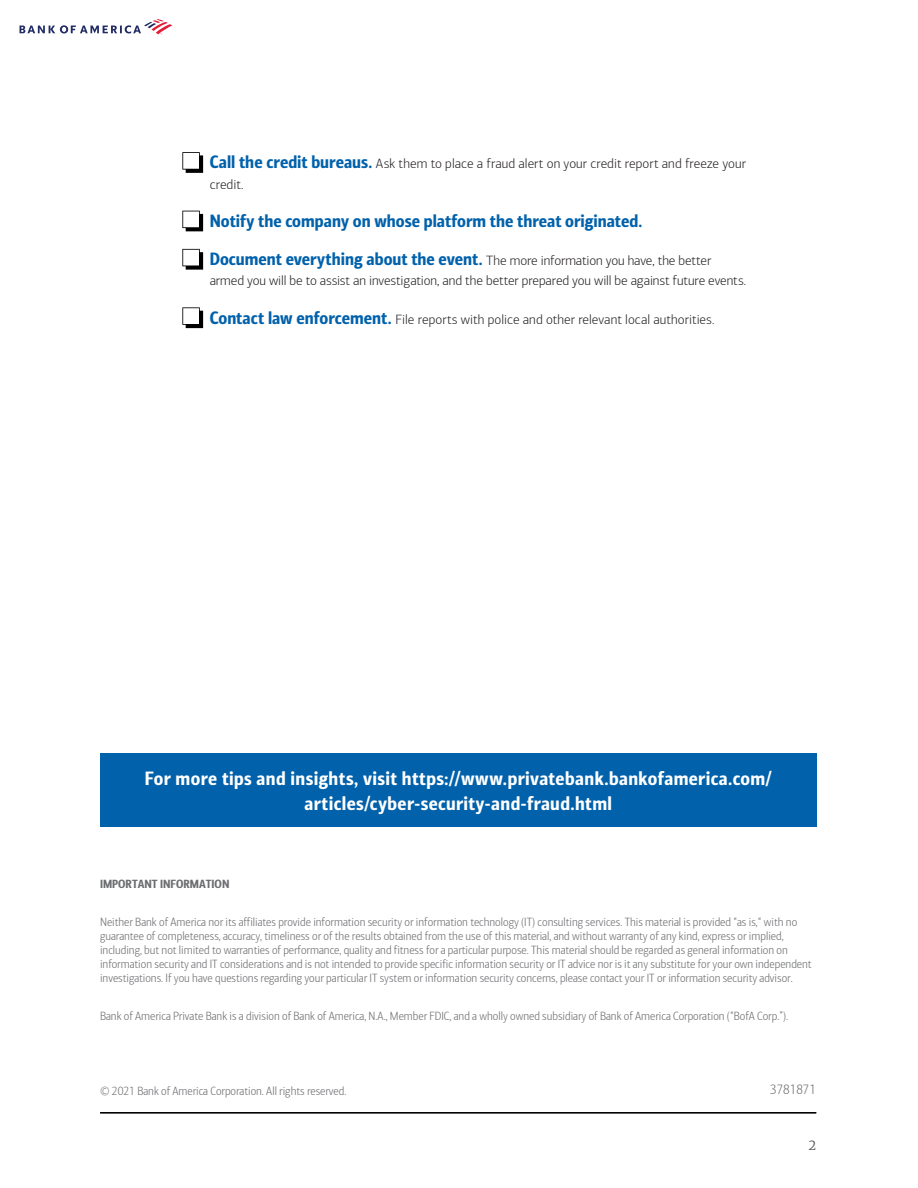
<style>
.page{position:relative;width:918px;height:1188px;background:#fff}
.page>*{position:absolute;margin:0;border:0;box-sizing:border-box;transform-origin:0 0}
.t1{font:19.5px/25.5px "Connections Cond Bld";letter-spacing:.02em;color:#fff;text-align:center}
.t2{font:18px "Connections Cond Bld";color:#0161ab}
.t3{font:300 13.65px "Connections Cond";color:#6c6d70}
.t4{font:300 13.5px/20.2px "Connections";color:#231f20}
.t5{font:13.5px "Connections Serif";color:#57585a}
.t6{font:300 12px/14.2px "Connections Cond";color:#6c6d70}
.t7{font:12px "Connections Cond Bld";color:#6c6d70}
.s1{font-family:"Connections Cond Bld";font-weight:400;font-size:18px;color:#0161ab}
</style>
<div class="page">
<svg style="left:20px;top:19px;width:152px;height:15px"></svg>
<svg style="left:182px;top:152px;width:21px;height:21px"></svg>
<svg style="left:182px;top:211px;width:21px;height:20px"></svg>
<svg style="left:182px;top:249px;width:21px;height:21px"></svg>
<svg style="left:182px;top:307px;width:21px;height:21px"></svg>
<div style="left:100px;top:754px;width:717px;height:73px;background:#0161ab"></div>
<hr style="left:100px;top:1112px;width:716px;height:1px;background:#000">
<p class="t4" style="left:210px;top:154px;width:538px"><span class="s1">Call the credit bureaus.</span> Ask them to place a fraud alert on your credit report and freeze your credit.</p>
<p class="t2" style="left:210px;top:210px;width:434px">Notify the company on whose platform the threat originated.</p>
<p class="t4" style="left:210px;top:251px;width:538px"><span class="s1">Document everything about the event.</span> The more information you have, the better armed you will be to assist an investigation, and the better prepared you will be against future events.</p>
<p class="t4" style="left:210px;top:309px;width:506px"><span class="s1">Contact law enforcement.</span> File reports with police and other relevant local authorities.</p>
<p class="t1" style="left:145px;top:766px;width:629px">For more tips and insights, visit https://www.privatebank.bankofamerica.com/ articles/cyber-security-and-fraud.html</p>
<h2 class="t7" style="left:100px;top:877px;width:131px">IMPORTANT INFORMATION</h2>
<p class="t6" style="left:100px;top:915px;width:713px">Neither Bank of America nor its affiliates provide information security or information technology (IT) consulting services. This material is provided “as is,“ with no guarantee of completeness, accuracy, timeliness or of the results obtained from the use of this material, and without warranty of any kind, express or implied, including, but not limited to warranties of performance, quality and fitness for a particular purpose. This material should be regarded as general information on information security and IT considerations and is not intended to provide specific information security or IT advice nor is it any substitute for your own independent investigations. If you have questions regarding your particular IT system or information security concerns, please contact your IT or information security advisor.</p>
<p class="t6" style="left:100px;top:1009px;width:690px">Bank of America Private Bank is a division of Bank of America, N.A., Member FDIC, and a wholly owned subsidiary of Bank of America Corporation (“BofA Corp.”).</p>
<p class="t6" style="left:100px;top:1084px;width:248px">© 2021 Bank of America Corporation. All rights reserved.</p>
<p class="t3" style="left:770px;top:1082px;width:47px">3781871</p>
<p class="t5" style="left:809px;top:1137px;width:9px">2</p>
</div>
